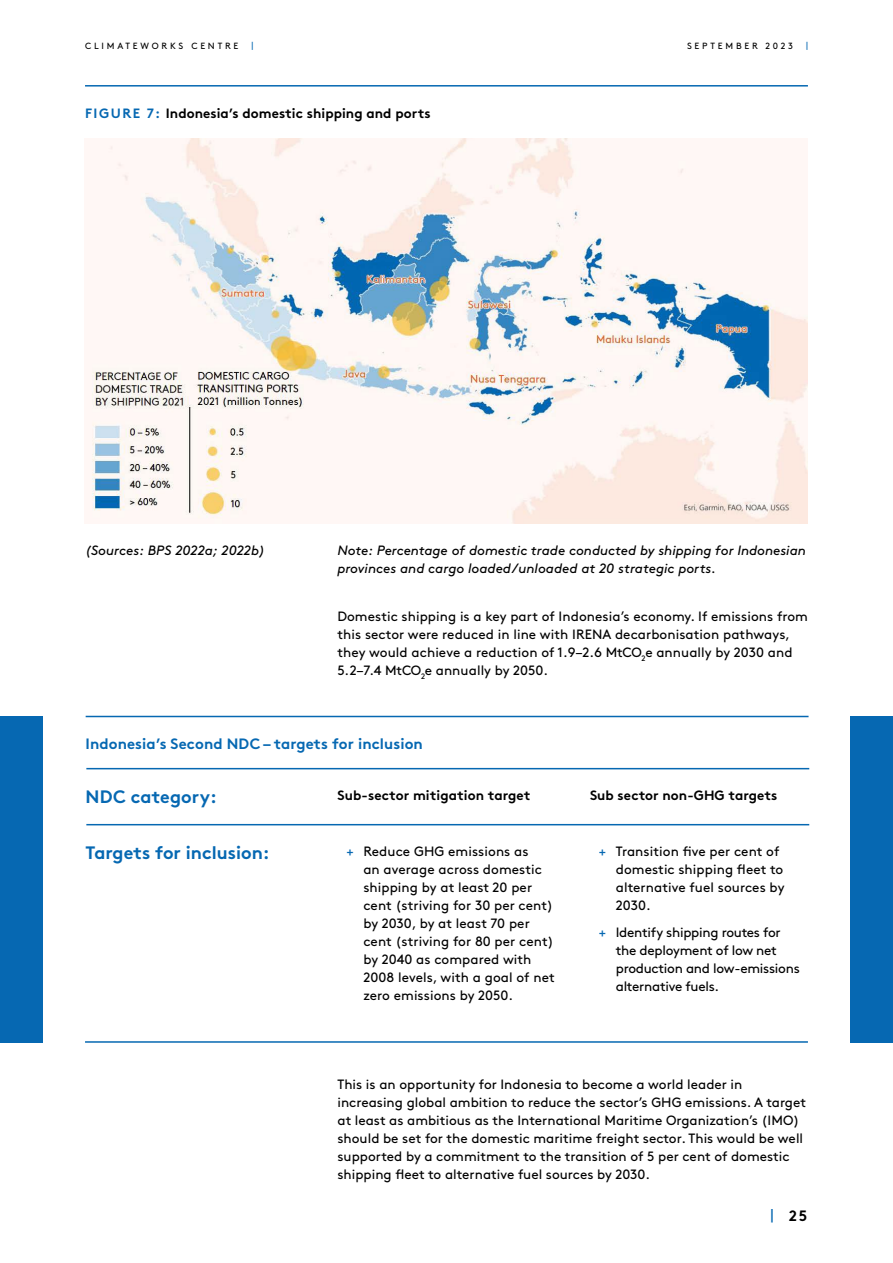
<style>
.page{position:relative;width:893px;height:1263px;background:#fff}
.page>*{position:absolute;margin:0;border:0;box-sizing:border-box;transform-origin:0 0}
.t1{font:700 18px "Brown Pro";color:#0668b2}
.t2{font:700 15px "Brown Pro";letter-spacing:.005em;color:#0668b2}
.t3{font:700 15px "Brown Pro";color:#000}
.t4{font:13.5px/18px "Brown Pro";color:#000}
.t5{font:italic 13.5px/18px "Brown Pro";color:#000}
.t6{font:700 13.5px "Brown Pro";letter-spacing:.005em;color:#000}
.t7{font:13.5px/18px "Brown Pro";letter-spacing:-.02em;color:#000}
.t8{font:9px "Brown Pro";letter-spacing:.31em;color:#000}
.t9{font:9px "Brown Pro";color:#0668b2}
.s1{color:#0668b2}
.s2{font-weight:400;color:#0668b2}
</style>
<div class="page">
<hr style="left:85px;top:85px;width:723px;height:2px;background:#0668b2">
<img style="left:91px;top:138px;width:716px;height:385px">
<hr style="left:86px;top:716px;width:722px;height:1px;background:#0668b2">
<hr style="left:86px;top:768px;width:723px;height:1px;background:#0668b2">
<hr style="left:86px;top:824px;width:723px;height:1px;background:#0668b2">
<hr style="left:85px;top:1041px;width:723px;height:2px;background:#0668b2">
<div style="left:0;top:716px;width:43px;height:327px;background:#0668b2"></div>
<div style="left:850px;top:716px;width:43px;height:327px;background:#0668b2"></div>
<p class="t8" style="left:85px;top:39px;width:155px">CLIMATEWORKS CENTRE</p>
<p class="t9" style="left:251px;top:39px;width:3px">|</p>
<p class="t8" style="left:687px;top:39px;width:108px">SEPTEMBER 2023</p>
<p class="t9" style="left:806px;top:39px;width:3px">|</p>
<p class="t6" style="left:85px;top:102px;width:347px"><span class="s1">FIGURE 7:</span> Indonesia’s domestic shipping and ports</p>
<p class="t5" style="left:85px;top:540px;width:182px">(Sources: BPS 2022a; 2022b)</p>
<p class="t5" style="left:337px;top:540px;width:470px">Note: Percentage of domestic trade conducted by shipping for Indonesian provinces and cargo loaded/unloaded at 20 strategic ports.</p>
<p class="t4" style="left:337px;top:606px;width:472px">Domestic shipping is a key part of Indonesia’s economy. If emissions from this sector were reduced in line with IRENA decarbonisation pathways, they would achieve a reduction of 1.9–2.6 MtCO<sub>2</sub>e annually by 2030 and 5.2–7.4 MtCO<sub>2</sub>e annually by 2050.</p>
<p class="t2" style="left:86px;top:731px;width:339px">Indonesia’s Second NDC – targets for inclusion</p>
<h1 class="t1" style="left:86px;top:782px;width:133px">NDC category:</h1>
<p class="t6" style="left:338px;top:784px;width:194px">Sub-sector mitigation target</p>
<p class="t6" style="left:590px;top:784px;width:189px">Sub sector non-GHG targets</p>
<h1 class="t1" style="left:86px;top:838px;width:186px">Targets for inclusion:</h1>
<p class="t4" style="left:363px;top:841px;width:193px;text-indent:-17px"><span class="s1">+</span> Reduce GHG emissions as<br>an average across domestic shipping by at least 20 per cent (striving for 30 per cent) by 2030, by at least 70 per cent (striving for 80 per cent) by 2040 as compared with<br>2008 levels, with a goal of net zero emissions by 2050.</p>
<p class="t4" style="left:616px;top:841px;width:170px;text-indent:-17px"><span class="s1">+</span> Transition five per cent of domestic shipping fleet to alternative fuel sources by<br>2030.</p>
<p class="t7" style="left:616px;top:922px;width:186px;text-indent:-17px"><span class="s1">+</span> Identify shipping routes for the deployment of low net production and low-emissions alternative fuels.</p>
<p class="t4" style="left:337px;top:1074px;width:470px">This is an opportunity for Indonesia to become a world leader in increasing global ambition to reduce the sector’s GHG emissions. A target at least as ambitious as the International Maritime Organization’s (IMO) should be set for the domestic maritime freight sector. This would be well supported by a commitment to the transition of 5 per cent of domestic shipping fleet to alternative fuel sources by 2030.</p>
<p class="t3" style="left:771px;top:1203px;width:38px"><span class="s2">|</span> 25</p>
</div>
